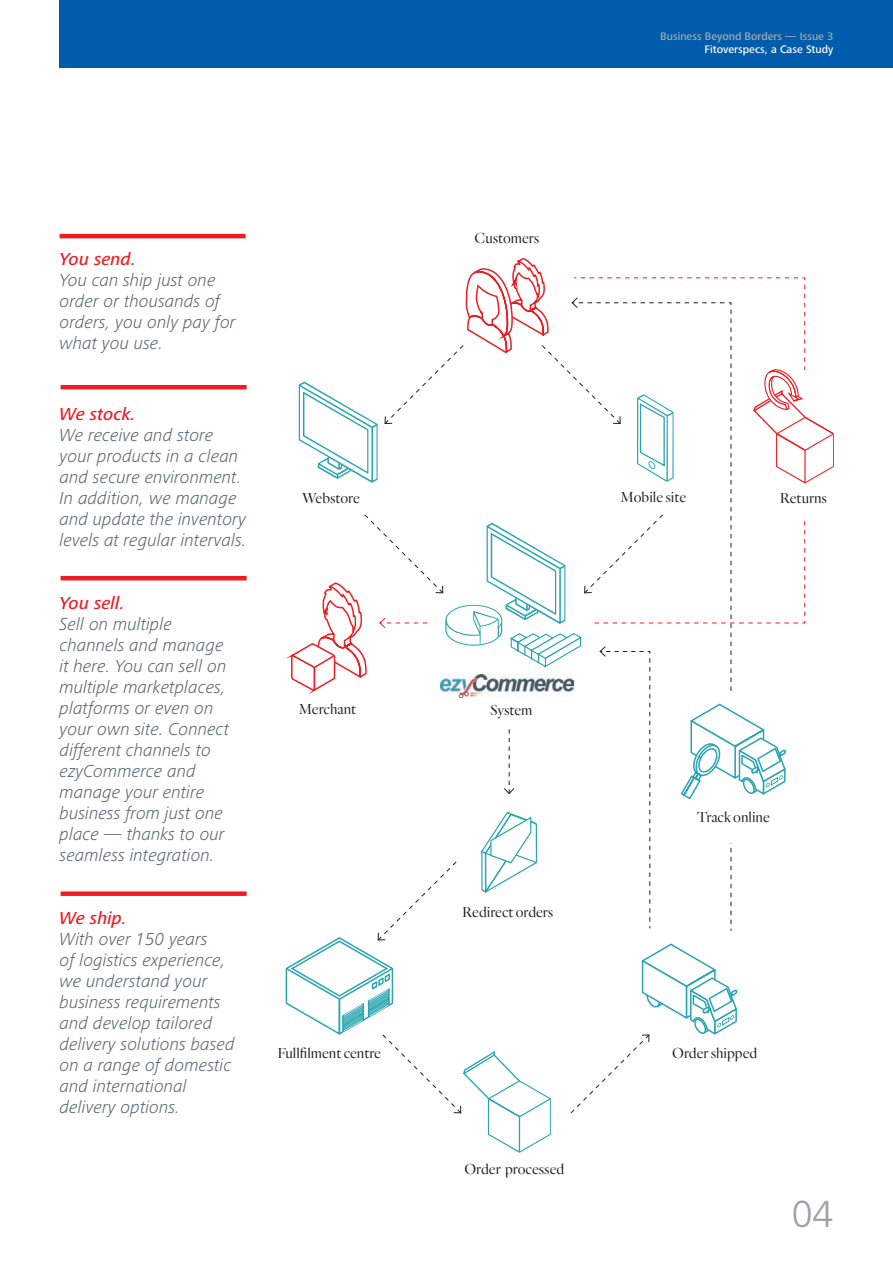
<style>
.page{position:relative;width:893px;height:1263px;background:#fff}
.page>*{position:absolute;margin:0;border:0;box-sizing:border-box;transform-origin:0 0}
.t1{font:300 37.5px "Frutiger LT Std";color:#9ba2aa}
.t2{font:italic 300 18px/21px "Frutiger Next Pro";color:#576671}
.t3{font:italic 500 18px "Frutiger Next Pro";color:#ee1d23}
.t4{font:300 15px "Quarto";color:#231f20}
.t5{font:500 11.25px "Frutiger Next Pro";color:#a8a9ad}
.t6{font:500 11.25px "Frutiger Next Pro";color:#fff}
</style>
<div class="page">
<hr style="left:60px;top:234px;width:186px;height:4px;background:#ee1d23">
<hr style="left:61px;top:385px;width:186px;height:4px;background:#ee1d23">
<div style="left:61px;top:891px;width:186px;height:5px;background:#ee1d23"></div>
<hr style="left:61px;top:576px;width:186px;height:4px;background:#ee1d23">
<div style="left:60px;top:0;width:833px;height:67px;background:#015dab"></div>
<svg style="left:285px;top:258px;width:549px;height:895px"></svg>
<p class="t5" style="left:660px;top:30px;width:175px">Business Beyond Borders — Issue 3</p>
<p class="t6" style="left:705px;top:43px;width:130px">Fitoverspecs, a Case Study</p>
<p class="t3" style="left:60px;top:249px;width:78px">You send.</p>
<p class="t2" style="left:60px;top:269px;width:178px">You can ship just one order or thousands of orders, you only pay for what you use.</p>
<p class="t3" style="left:60px;top:403px;width:78px">We stock.</p>
<p class="t2" style="left:60px;top:424px;width:189px">We receive and store your products in a clean and secure environment.<br>In addition, we manage and update the inventory levels at regular intervals.</p>
<p class="t3" style="left:60px;top:592px;width:67px">You sell.</p>
<p class="t2" style="left:60px;top:613px;width:171px">Sell on multiple channels and manage it here. You can sell on multiple marketplaces, platforms or even on your own site. Connect different channels to ezyCommerce and manage your entire business from just one place — thanks to our seamless integration.</p>
<p class="t3" style="left:60px;top:907px;width:69px">We ship.</p>
<p class="t2" style="left:60px;top:928px;width:177px">With over 150 years<br>of logistics experience, we understand your business requirements and develop tailored delivery solutions based on a range of domestic and international delivery options.</p>
<p class="t4" style="left:474px;top:228px;width:66px">Customers</p>
<p class="t4" style="left:302px;top:488px;width:59px">Webstore</p>
<p class="t4" style="left:621px;top:487px;width:67px">Mobile site</p>
<p class="t4" style="left:780px;top:488px;width:49px">Returns</p>
<p class="t4" style="left:299px;top:699px;width:59px">Merchant</p>
<p class="t4" style="left:277px;top:1043px;width:105px">Fullfilment centre</p>
<p class="t4" style="left:490px;top:700px;width:44px">System</p>
<p class="t4" style="left:462px;top:902px;width:93px">Redirect orders</p>
<p class="t4" style="left:464px;top:1159px;width:101px">Order processed</p>
<p class="t4" style="left:697px;top:807px;width:75px">Track online</p>
<p class="t4" style="left:672px;top:1043px;width:87px">Order shipped</p>
<p class="t1" style="left:792px;top:1193px;width:43px">04</p>
</div>
